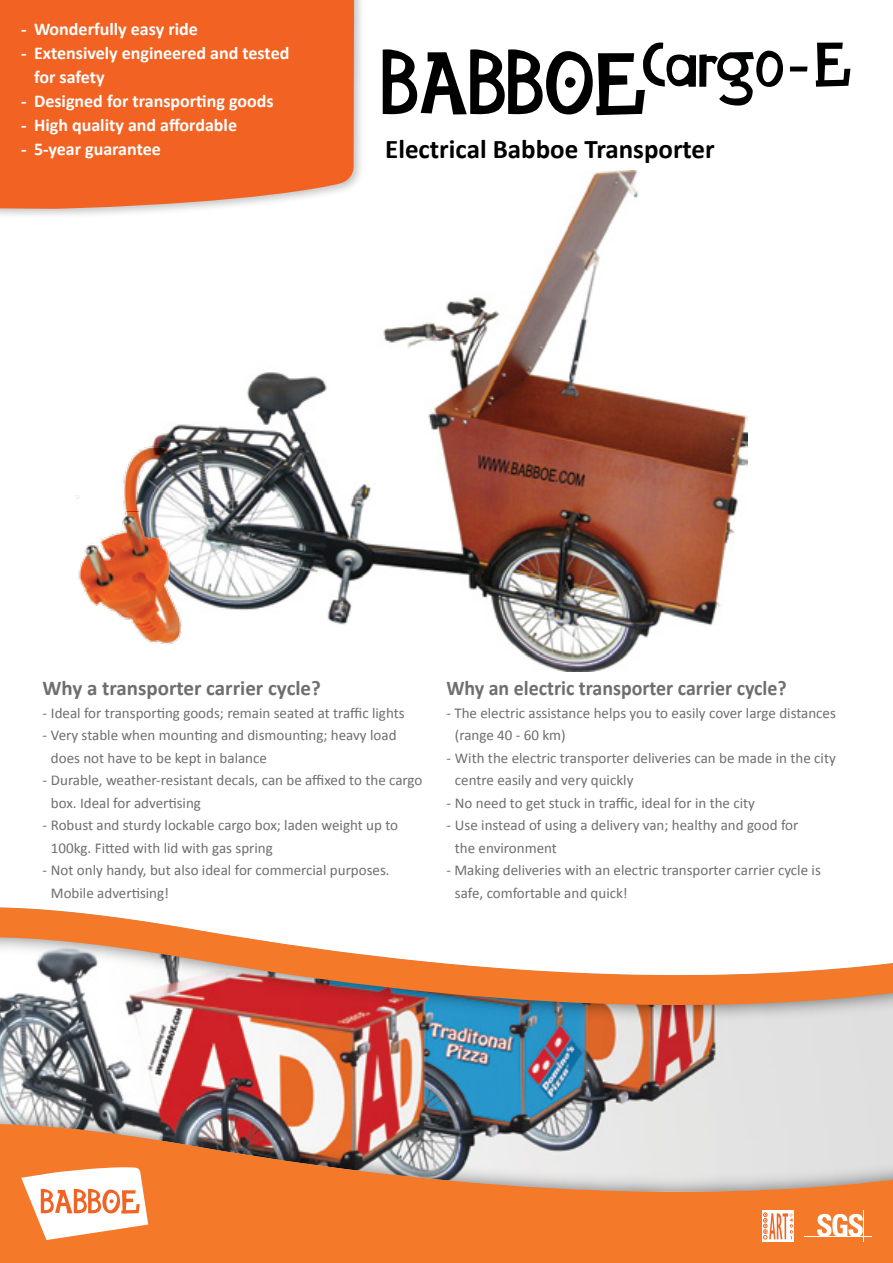
<style>
.page{position:relative;width:893px;height:1263px;background:#fff}
.page>*{position:absolute;margin:0;border:0;box-sizing:border-box;transform-origin:0 0}
.t1{font:700 27px "Calibri";color:#000}
.t2{font:700 21px "Calibri";color:#6d6e71;scale:.95 1}
.t3{font:700 21px "Calibri";color:#6d6e71}
.t4{font:700 18px/24px "Calibri";color:#fff}
.t5{font:15px/22.5px "Calibri";color:#6d6e71}
</style>
<div class="page">
<img style="left:157px;top:170px;width:590px;height:502px">
<div style="left:0;top:0;width:365px;height:220px;background:#000;opacity:.25"></div>
<div style="left:0;top:0;width:354px;height:209px;background:#f26323"></div>
<img style="left:76px;top:436px;width:128px;height:221px">
<svg style="left:816px;top:43px;width:34px;height:44px"></svg>
<svg style="left:790px;top:67px;width:17px;height:4px"></svg>
<svg style="left:383px;top:42px;width:400px;height:73px"></svg>
<img style="left:0;top:1028px;width:893px;height:55px">
<svg style="left:0;top:1083px;width:893px;height:180px;background:#d3936d"></svg>
<img style="left:0;top:1022px;width:893px;height:6px">
<svg style="left:0;top:907px;width:893px;height:115px"></svg>
<svg style="left:762px;top:1210px;width:32px;height:32px"></svg>
<svg style="left:763px;top:1213px;width:30px;height:26px"></svg>
<svg style="left:817px;top:1214px;width:46px;height:22px"></svg>
<hr style="left:805px;top:1236px;width:67px;height:1px;background:#fff">
<hr style="left:863px;top:1210px;width:1px;height:32px;background:#fff">
<svg style="left:21px;top:1167px;width:127px;height:73px"></svg>
<p class="t4" style="left:21px;top:17px;width:178px">- Wonderfully easy ride</p>
<p class="t4" style="left:34px;top:41px;width:257px;text-indent:-13px">- Extensively engineered and tested for safety</p>
<p class="t4" style="left:21px;top:89px;width:254px">- Designed for transporting goods</p>
<p class="t4" style="left:21px;top:113px;width:217px">- High quality and affordable</p>
<p class="t4" style="left:21px;top:137px;width:141px">- 5-year guarantee</p>
<h1 class="t1" style="left:385px;top:132px;width:331px">Electrical Babboe Transporter</h1>
<h2 class="t3" style="left:42px;top:675px;width:280px">Why a transporter carrier cycle?</h2>
<p class="t5" style="left:42px;top:701px;width:364px">- Ideal for transporting goods; remain seated at traffic lights</p>
<p class="t5" style="left:51px;top:724px;width:347px;text-indent:-9px">- Very stable when mounting and dismounting; heavy load does not have to be kept in balance</p>
<p class="t5" style="left:51px;top:769px;width:373px;text-indent:-9px">- Durable, weather-resistant decals, can be affixed to the cargo box. Ideal for advertising</p>
<p class="t5" style="left:51px;top:814px;width:349px;text-indent:-9px">- Robust and sturdy lockable cargo box; laden weight up to<br>100kg. Fitted with lid with gas spring</p>
<p class="t5" style="left:51px;top:859px;width:340px;text-indent:-9px">- Not only handy, but also ideal for commercial purposes.<br>Mobile advertising!</p>
<h2 class="t2" style="left:446px;top:675px;width:360px">Why an electric transporter carrier cycle?</h2>
<p class="t5" style="left:455px;top:701px;width:383px;text-indent:-9px">- The electric assistance helps you to easily cover large distances (range 40 - 60 km)</p>
<p class="t5" style="left:455px;top:746px;width:382px;text-indent:-9px">- With the electric transporter deliveries can be made in the city centre easily and very quickly</p>
<p class="t5" style="left:446px;top:791px;width:310px">- No need to get stuck in traffic, ideal for in the city</p>
<p class="t5" style="left:455px;top:814px;width:345px;text-indent:-9px">- Use instead of using a delivery van; healthy and good for the environment</p>
<p class="t5" style="left:455px;top:859px;width:367px;text-indent:-9px">- Making deliveries with an electric transporter carrier cycle is safe, comfortable and quick!</p>
</div>
